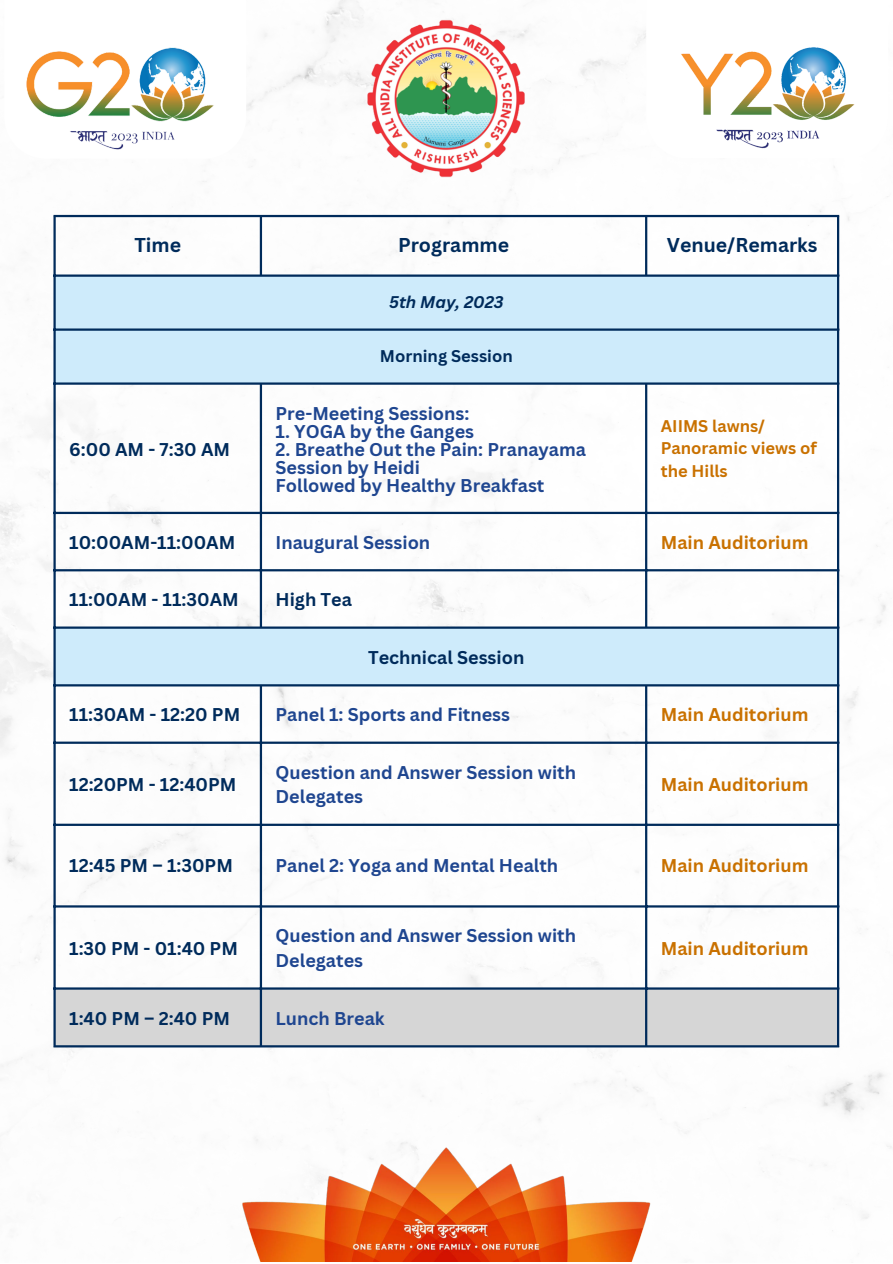
<style>
.page{position:relative;width:893px;height:1264px;background:#fff}
.page>*{position:absolute;margin:0;border:0;box-sizing:border-box;transform-origin:0 0}
.t1{font:700 19.5px "Canva Sans";color:#002b5b}
.t2{font:700 18px/18px "Canva Sans";color:#1f4690}
.t3{font:700 18px "Canva Sans";color:#002b5b}
.t4{font:700 18px "Canva Sans";color:#c97100}
.t5{font:700 16.5px/22.5px "Canva Sans";color:#c97100}
.t6{font:700 16.5px "Canva Sans";color:#002b5b}
.t7{font:italic 700 16.5px "Canva Sans";color:#002b5b}
</style>
<div class="page">
<img style="left:0;top:0;width:892px;height:1262px">
<img style="left:215px;top:1135px;width:480px;height:126px">
<svg style="left:56px;top:277px;width:780px;height:407px"></svg>
<div style="left:56px;top:989px;width:780px;height:56px;background:#d6d6d6"></div>
<hr style="left:53px;top:217px;width:3px;height:828px;background:#002b5b">
<hr style="left:260px;top:217px;width:2px;height:57px;background:#002b5b">
<hr style="left:260px;top:385px;width:2px;height:241px;background:#002b5b">
<hr style="left:260px;top:686px;width:2px;height:359px;background:#002b5b">
<hr style="left:645px;top:217px;width:2px;height:57px;background:#002b5b">
<hr style="left:645px;top:385px;width:2px;height:241px;background:#002b5b">
<hr style="left:645px;top:686px;width:2px;height:359px;background:#002b5b">
<hr style="left:836px;top:217px;width:3px;height:828px;background:#002b5b">
<hr style="left:53px;top:215px;width:786px;height:2px;background:#002b5b">
<hr style="left:53px;top:274px;width:786px;height:3px;background:#002b5b">
<hr style="left:53px;top:328px;width:786px;height:3px;background:#002b5b">
<hr style="left:53px;top:382px;width:786px;height:3px;background:#002b5b">
<hr style="left:53px;top:512px;width:786px;height:2px;background:#002b5b">
<hr style="left:53px;top:569px;width:786px;height:2px;background:#002b5b">
<hr style="left:53px;top:626px;width:786px;height:2px;background:#002b5b">
<hr style="left:53px;top:684px;width:786px;height:2px;background:#002b5b">
<hr style="left:53px;top:741px;width:786px;height:2px;background:#002b5b">
<hr style="left:53px;top:823px;width:786px;height:3px;background:#002b5b">
<hr style="left:53px;top:905px;width:786px;height:2px;background:#002b5b">
<hr style="left:53px;top:987px;width:786px;height:2px;background:#002b5b">
<hr style="left:53px;top:1045px;width:786px;height:2px;background:#002b5b">
<img style="left:366px;top:13px;width:160px;height:173px">
<div style="left:646px;top:0;width:242px;height:158px;background:#fff"></div>
<img style="left:681px;top:47px;width:174px;height:102px">
<svg style="left:4px;top:0;width:242px;height:159px"></svg>
<img style="left:13px;top:41px;width:225px;height:117px">
<p class="t1" style="left:134px;top:231px;width:48px">Time</p>
<p class="t1" style="left:398px;top:231px;width:113px">Programme</p>
<p class="t1" style="left:666px;top:231px;width:152px">Venue/Remarks</p>
<p class="t7" style="left:389px;top:290px;width:116px">5th May, 2023</p>
<p class="t6" style="left:380px;top:344px;width:134px">Morning Session</p>
<p class="t3" style="left:69px;top:436px;width:162px">6:00 AM - 7:30 AM</p>
<p class="t2" style="left:275px;top:403px;width:195px">Pre-Meeting Sessions:</p>
<p class="t2" style="left:275px;top:421px;width:200px">1. YOGA by the Ganges</p>
<p class="t2" style="left:275px;top:439px;width:312px">2. Breathe Out the Pain: Pranayama<br>Session by Heidi<br>Followed by Healthy Breakfast</p>
<p class="t5" style="left:660px;top:414px;width:157px">AIIMS lawns/<br>Panoramic views of the Hills</p>
<p class="t3" style="left:69px;top:529px;width:168px">10:00AM-11:00AM</p>
<p class="t2" style="left:275px;top:533px;width:156px">Inaugural Session</p>
<p class="t4" style="left:660px;top:529px;width:149px">Main Auditorium</p>
<p class="t3" style="left:69px;top:587px;width:171px">11:00AM - 11:30AM</p>
<p class="t3" style="left:275px;top:587px;width:78px">High Tea</p>
<p class="t3" style="left:368px;top:644px;width:158px">Technical Session</p>
<p class="t3" style="left:69px;top:702px;width:172px">11:30AM - 12:20 PM</p>
<p class="t2" style="left:275px;top:705px;width:236px">Panel 1: Sports and Fitness</p>
<p class="t4" style="left:660px;top:702px;width:149px">Main Auditorium</p>
<p class="t3" style="left:69px;top:771px;width:169px">12:20PM - 12:40PM</p>
<p class="t2" style="left:275px;top:759px;width:302px;line-height:24.8px">Question and Answer Session with<br>Delegates</p>
<p class="t4" style="left:660px;top:771px;width:149px">Main Auditorium</p>
<p class="t3" style="left:69px;top:852px;width:165px">12:45 PM – 1:30PM</p>
<p class="t2" style="left:275px;top:856px;width:284px">Panel 2: Yoga and Mental Health</p>
<p class="t4" style="left:660px;top:852px;width:149px">Main Auditorium</p>
<p class="t3" style="left:69px;top:935px;width:170px">1:30 PM - 01:40 PM</p>
<p class="t2" style="left:275px;top:923px;width:302px;line-height:24.8px">Question and Answer Session with<br>Delegates</p>
<p class="t3" style="left:69px;top:1005px;width:162px">1:40 PM – 2:40 PM</p>
<p class="t2" style="left:275px;top:1008px;width:111px">Lunch Break</p>
<p class="t4" style="left:660px;top:935px;width:149px">Main Auditorium</p>
</div>
